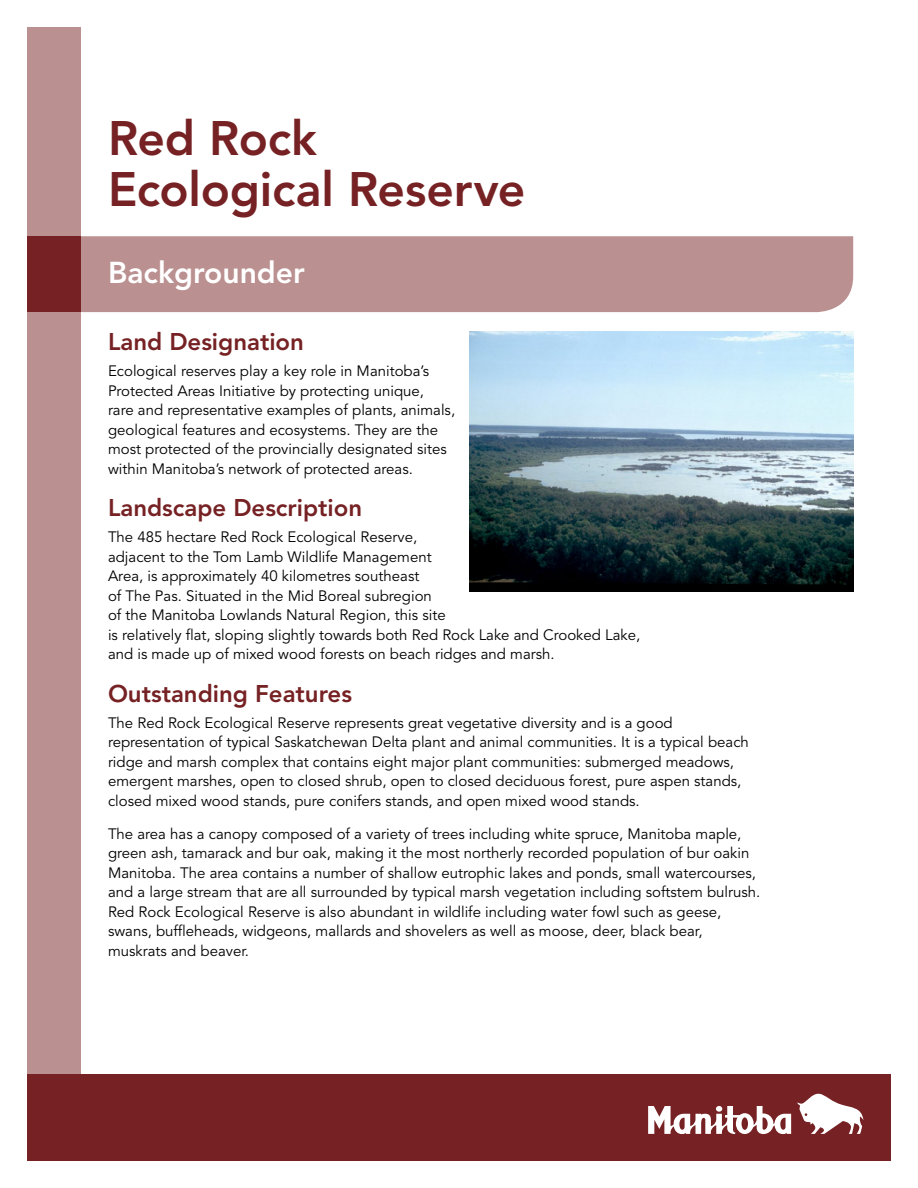
<style>
.page{position:relative;width:918px;height:1188px;background:#fff}
.page>*{position:absolute;margin:0;border:0;box-sizing:border-box;transform-origin:0 0}
.t1{font:800 48px/51px "Avenir LT Std";letter-spacing:-.005em;color:#762123}
.t2{font:800 30px "Avenir LT Std";color:#fff}
.t3{font:800 24px "Avenir LT Std";color:#762123}
.t4{font:15px/19.5px "Avenir LT Std";color:#000}
</style>
<div class="page">
<div style="left:81px;top:236px;width:772px;height:76px;background:#bb9091"></div>
<div style="left:28px;top:27px;width:53px;height:1049px;background:#bb9091"></div>
<div style="left:27px;top:1074px;width:864px;height:87px;background:#762123"></div>
<svg style="left:797px;top:1093px;width:66px;height:41px"></svg>
<svg style="left:648px;top:1106px;width:143px;height:28px"></svg>
<div style="left:28px;top:236px;width:53px;height:76px;background:#762123"></div>
<img style="left:470px;top:332px;width:383px;height:260px">
<h1 class="t1" style="left:108px;top:113px;width:419px">Red Rock<br>Ecological Reserve</h1>
<h2 class="t2" style="left:108px;top:255px;width:198px">Backgrounder</h2>
<h3 class="t3" style="left:108px;top:327px;width:198px">Land Designation</h3>
<p class="t4" style="left:108px;top:362px;width:349px">Ecological reserves play a key role in Manitoba’s Protected Areas Initiative by protecting unique,<br>rare and representative examples of plants, animals, geological features and ecosystems. They are the most protected of the provincially designated sites within Manitoba’s network of protected areas.</p>
<h3 class="t3" style="left:108px;top:494px;width:256px">Landscape Description</h3>
<p class="t4" style="left:108px;top:528px;width:534px">The 485 hectare Red Rock Ecological Reserve,<br>adjacent to the Tom Lamb Wildlife Management<br>Area, is approximately 40 kilometres southeast<br>of The Pas. Situated in the Mid Boreal subregion<br>of the Manitoba Lowlands Natural Region, this site<br>is relatively flat, sloping slightly towards both Red Rock Lake and Crooked Lake, and is made up of mixed wood forests on beach ridges and marsh.</p>
<h3 class="t3" style="left:108px;top:679px;width:246px">Outstanding Features</h3>
<p class="t4" style="left:108px;top:713px;width:642px">The Red Rock Ecological Reserve represents great vegetative diversity and is a good representation of typical Saskatchewan Delta plant and animal communities. It is a typical beach ridge and marsh complex that contains eight major plant communities: submerged meadows, emergent marshes, open to closed shrub, open to closed deciduous forest, pure aspen stands, closed mixed wood stands, pure conifers stands, and open mixed wood stands.</p>
<p class="t4" style="left:108px;top:824px;width:654px">The area has a canopy composed of a variety of trees including white spruce, Manitoba maple, green ash, tamarack and bur oak, making it the most northerly recorded population of bur oakin Manitoba. The area contains a number of shallow eutrophic lakes and ponds, small watercourses, and a large stream that are all surrounded by typical marsh vegetation including softstem bulrush.<br>Red Rock Ecological Reserve is also abundant in wildlife including water fowl such as geese, swans, buffleheads, widgeons, mallards and shovelers as well as moose, deer, black bear, muskrats and beaver.</p>
</div>
